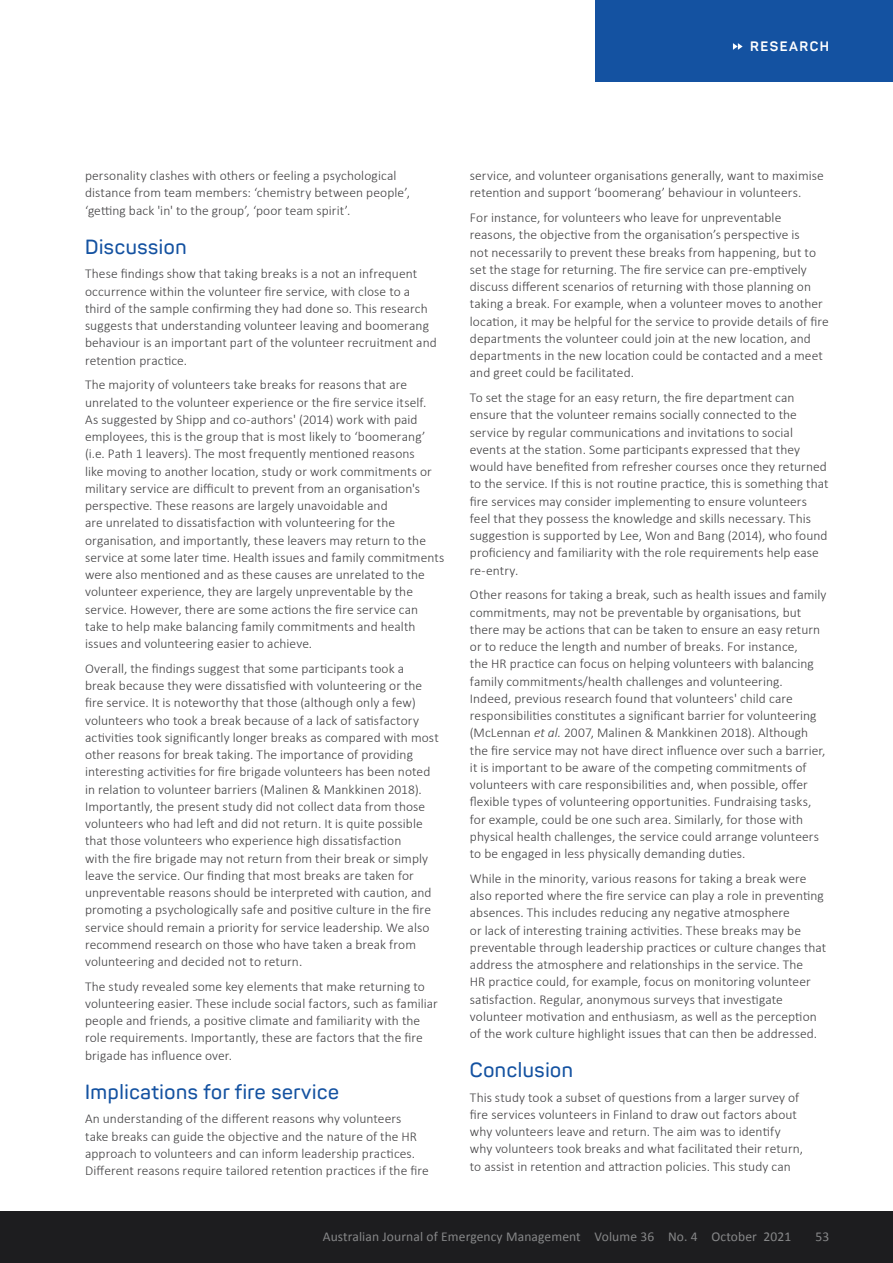
<style>
.page{position:relative;width:893px;height:1263px;background:#fff}
.page>*{position:absolute;margin:0;border:0;box-sizing:border-box;transform-origin:0 0}
.Heading_2_-_Research{font:600 20.25px "Panton";letter-spacing:.03em;color:#1452a1}
.Body{font:300 13.5px/17.2px "Calibri";letter-spacing:.005em;color:#414042}
.t1{font:13.5px "Calibri";letter-spacing:.01em;color:#868788}
.t2{font:700 13.5px "Panton";letter-spacing:.11em;color:#fff}
.s1{font-style:italic}
</style>
<div class="page">
<div style="left:596px;top:0;width:297px;height:81px;background:#1452a1"></div>
<svg style="left:733px;top:43px;width:10px;height:7px"></svg>
<div style="left:0;top:1212px;width:893px;height:51px;background:#1d1d1f"></div>
<p class="t2" style="left:750px;top:38px;width:80px">RESEARCH</p>
<p class="Body" style="left:85px;top:167px;width:326px">personality clashes with others or feeling a psychological distance from team members: ‘chemistry between people’, ‘getting back 'in' to the group’, ‘poor team spirit’.</p>
<p class="Heading_2_-_Research" style="left:85px;top:234px;width:103px">Discussion</p>
<p class="Body" style="left:85px;top:265px;width:353px">These findings show that taking breaks is a not an infrequent occurrence within the volunteer fire service, with close to a third of the sample confirming they had done so. This research suggests that understanding volunteer leaving and boomerang behaviour is an important part of the volunteer recruitment and retention practice.</p>
<p class="Body" style="left:85px;top:376px;width:361px">The majority of volunteers take breaks for reasons that are unrelated to the volunteer experience or the fire service itself.<br>As suggested by Shipp and co-authors' (2014) work with paid employees, this is the group that is most likely to ‘boomerang’ (i.e. Path 1 leavers). The most frequently mentioned reasons<br>like moving to another location, study or work commitments or military service are difficult to prevent from an organisation's perspective. These reasons are largely unavoidable and<br>are unrelated to dissatisfaction with volunteering for the organisation, and importantly, these leavers may return to the service at some later time. Health issues and family commitments were also mentioned and as these causes are unrelated to the volunteer experience, they are largely unpreventable by the service. However, there are some actions the fire service can take to help make balancing family commitments and health issues and volunteering easier to achieve.</p>
<p class="Body" style="left:85px;top:659px;width:355px">Overall, the findings suggest that some participants took a<br>break because they were dissatisfied with volunteering or the fire service. It is noteworthy that those (although only a few) volunteers who took a break because of a lack of satisfactory activities took significantly longer breaks as compared with most other reasons for break taking. The importance of providing interesting activities for fire brigade volunteers has been noted in relation to volunteer barriers (Malinen &amp; Mankkinen 2018).<br>Importantly, the present study did not collect data from those volunteers who had left and did not return. It is quite possible that those volunteers who experience high dissatisfaction<br>with the fire brigade may not return from their break or simply leave the service. Our finding that most breaks are taken for unpreventable reasons should be interpreted with caution, and promoting a psychologically safe and positive culture in the fire service should remain a priority for service leadership. We also recommend research on those who have taken a break from volunteering and decided not to return.</p>
<p class="Body" style="left:85px;top:977px;width:354px">The study revealed some key elements that make returning to volunteering easier. These include social factors, such as familiar people and friends, a positive climate and familiarity with the role requirements. Importantly, these are factors that the fire brigade has influence over.</p>
<p class="Heading_2_-_Research" style="left:85px;top:1079px;width:255px">Implications for fire service</p>
<p class="Body" style="left:85px;top:1110px;width:345px">An understanding of the different reasons why volunteers<br>take breaks can guide the objective and the nature of the HR approach to volunteers and can inform leadership practices.<br>Different reasons require tailored retention practices if the fire</p>
<p class="Body" style="left:470px;top:167px;width:355px">service, and volunteer organisations generally, want to maximise retention and support ‘boomerang’ behaviour in volunteers.</p>
<p class="Body" style="left:470px;top:209px;width:360px">For instance, for volunteers who leave for unpreventable reasons, the objective from the organisation’s perspective is<br>not necessarily to prevent these breaks from happening, but to set the stage for returning. The fire service can pre-emptively discuss different scenarios of returning with those planning on taking a break. For example, when a volunteer moves to another location, it may be helpful for the service to provide details of fire departments the volunteer could join at the new location, and departments in the new location could be contacted and a meet and greet could be facilitated.</p>
<p class="Body" style="left:470px;top:389px;width:360px">To set the stage for an easy return, the fire department can ensure that the volunteer remains socially connected to the service by regular communications and invitations to social events at the station. Some participants expressed that they would have benefited from refresher courses once they returned to the service. If this is not routine practice, this is something that fire services may consider implementing to ensure volunteers feel that they possess the knowledge and skills necessary. This suggestion is supported by Lee, Won and Bang (2014), who found proficiency and familiarity with the role requirements help ease re-entry.</p>
<p class="Body" style="left:470px;top:586px;width:358px">Other reasons for taking a break, such as health issues and family commitments, may not be preventable by organisations, but there may be actions that can be taken to ensure an easy return or to reduce the length and number of breaks. For instance,<br>the HR practice can focus on helping volunteers with balancing family commitments/health challenges and volunteering.<br>Indeed, previous research found that volunteers' child care responsibilities constitutes a significant barrier for volunteering (McLennan <span class="s1">et al.</span> 2007, Malinen &amp; Mankkinen 2018). Although the fire service may not have direct influence over such a barrier, it is important to be aware of the competing commitments of volunteers with care responsibilities and, when possible, offer flexible types of volunteering opportunities. Fundraising tasks, for example, could be one such area. Similarly, for those with physical health challenges, the service could arrange volunteers to be engaged in less physically demanding duties.</p>
<p class="Body" style="left:470px;top:869px;width:358px">While in the minority, various reasons for taking a break were also reported where the fire service can play a role in preventing absences. This includes reducing any negative atmosphere<br>or lack of interesting training activities. These breaks may be preventable through leadership practices or culture changes that address the atmosphere and relationships in the service. The<br>HR practice could, for example, focus on monitoring volunteer satisfaction. Regular, anonymous surveys that investigate volunteer motivation and enthusiasm, as well as the perception of the work culture highlight issues that can then be addressed.</p>
<p class="Heading_2_-_Research" style="left:470px;top:1057px;width:105px">Conclusion</p>
<p class="Body" style="left:470px;top:1088px;width:335px">This study took a subset of questions from a larger survey of fire services volunteers in Finland to draw out factors about why volunteers leave and return. The aim was to identify why volunteers took breaks and what facilitated their return, to assist in retention and attraction policies. This study can</p>
<p class="t1" style="left:323px;top:1227px;width:470px">Australian Journal of Emergency Management Volume 36 No. 4 October 2021</p>
<p class="t1" style="left:815px;top:1227px;width:15px">53</p>
</div>
